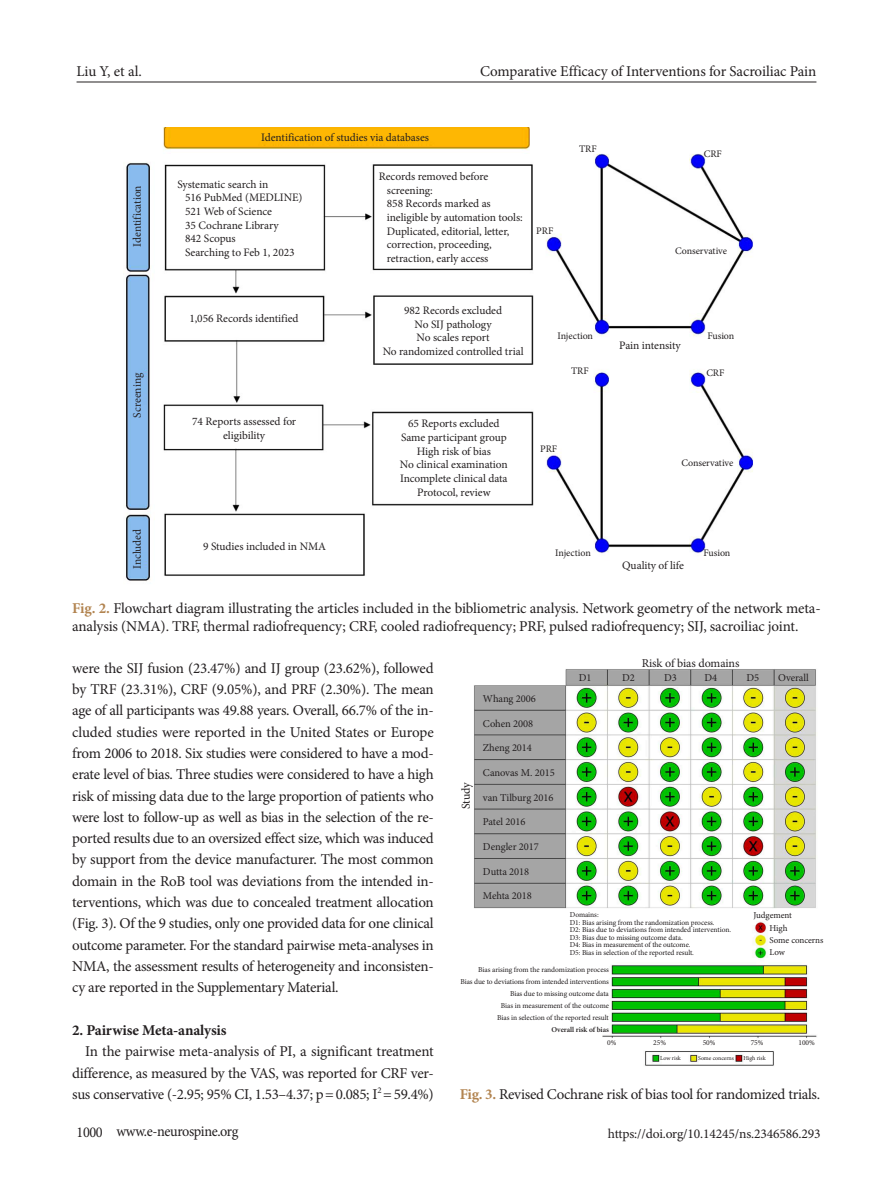
<style>
.page{position:relative;width:893px;height:1191px;background:#fff}
.page>*{position:absolute;margin:0;border:0;box-sizing:border-box;transform-origin:0 0}
.본문{font:15px/21.3px "Minion Pro";letter-spacing:-.02em;color:#231f20;text-align:justify}
.표그림캡션{font:15px/18px "Minion Pro";letter-spacing:-.01em;color:#231f20}
.본문-2{font:15px "Minion Pro";letter-spacing:-.02em;color:#231f20;scale:.95 1}
.중제목{font:700 15px "Minion Pro";letter-spacing:-.01em;color:#231f20}
.t1{font:13.5px "Minion Pro";letter-spacing:-.01em;color:#231f20}
.그림_지문_8pt{font:12px "Minion Pro";letter-spacing:-.01em;color:#231f20}
.그림_지문_8pt-2{font:11.4px/13.6px "Minion Pro";letter-spacing:-.005em;color:#231f20;text-align:center}
.그림_지문_8pt-3{font:10.5px "Minion Pro";letter-spacing:-.005em;color:#231f20}
.그림_지문_8pt-4{font:10.05px "Minion Pro";letter-spacing:-.005em;color:#231f20}
.그림_지문_8pt-5{font:9px "Minion Pro";letter-spacing:-.005em;color:#231f20}
.그림_지문_8pt-6{font:7.5px "Minion Pro";letter-spacing:-.01em;color:#231f20}
.그림_지문_8pt-7{font:600 7.5px "Minion Pro";letter-spacing:-.005em;color:#231f20}
.그림_지문_8pt-8{font:6px "Minion Pro";letter-spacing:-.01em;color:#231f20}
.s1{font-weight:700;color:#b28450}
</style>
<div class="page">
<hr style="left:77px;top:82px;width:739px;height:1px;background:#231f20">
<img style="left:126px;top:128px;width:627px;height:453px">
<img style="left:474px;top:669px;width:343px;height:397px">
<p class="본문" style="left:77px;top:61px;width:67px">Liu Y, et al.</p>
<p class="본문" style="left:480px;top:61px;width:338px">Comparative Efficacy of Interventions for Sacroiliac Pain</p>
<p class="그림_지문_8pt-2" style="left:130px;top:247px;width:63px;rotate:-90deg">Identification</p>
<p class="그림_지문_8pt-2" style="left:130px;top:418px;width:46px;rotate:-90deg">Screening</p>
<p class="그림_지문_8pt-2" style="left:130px;top:569px;width:42px;rotate:-90deg">Included</p>
<p class="그림_지문_8pt-2" style="left:261px;top:130px;width:169px">Identification of studies via databases</p>
<p class="그림_지문_8pt-2" style="left:177px;top:177px;width:92px">Systematic search in</p>
<p class="그림_지문_8pt-2" style="left:185px;top:191px;width:119px">516 PubMed (MEDLINE)</p>
<p class="그림_지문_8pt-2" style="left:185px;top:205px;width:89px">521 Web of Science</p>
<p class="그림_지문_8pt-2" style="left:185px;top:218px;width:95px">35 Cochrane Library</p>
<p class="그림_지문_8pt-2" style="left:185px;top:232px;width:52px">842 Scopus</p>
<p class="그림_지문_8pt-2" style="left:185px;top:246px;width:111px">Searching to Feb 1, 2023</p>
<p class="그림_지문_8pt-2" style="left:387px;top:169px;width:138px;text-align:left;text-indent:-8px">Records removed before screening:<br>858 Records marked as ineligible by automation tools:<br>Duplicated, editorial, letter, correction, proceeding, retraction, early access</p>
<p class="그림_지문_8pt-4" style="left:536px;top:224px;width:18px">PRF</p>
<p class="그림_지문_8pt-4" style="left:579px;top:142px;width:19px">TRF</p>
<p class="그림_지문_8pt-4" style="left:704px;top:147px;width:20px">CRF</p>
<p class="그림_지문_8pt-4" style="left:675px;top:244px;width:53px">Conservative</p>
<p class="그림_지문_8pt-2" style="left:189px;top:311px;width:111px">1,056 Records identified</p>
<p class="그림_지문_8pt-2" style="left:192px;top:415px;width:106px">74 Reports assessed for eligibility</p>
<p class="그림_지문_8pt-2" style="left:203px;top:540px;width:124px">9 Studies included in NMA</p>
<p class="그림_지문_8pt-2" style="left:404px;top:303px;width:100px">982 Records excluded</p>
<p class="그림_지문_8pt-2" style="left:415px;top:317px;width:79px">No SIJ pathology</p>
<p class="그림_지문_8pt-2" style="left:417px;top:331px;width:75px">No scales report</p>
<p class="그림_지문_8pt-2" style="left:383px;top:344px;width:142px">No randomized controlled trial</p>
<p class="그림_지문_8pt-2" style="left:619px;top:339px;width:63px">Pain intensity</p>
<p class="그림_지문_8pt-4" style="left:557px;top:329px;width:37px">Injection</p>
<p class="그림_지문_8pt-4" style="left:571px;top:364px;width:19px">TRF</p>
<p class="그림_지문_8pt-4" style="left:707px;top:329px;width:28px">Fusion</p>
<p class="그림_지문_8pt-4" style="left:706px;top:366px;width:20px">CRF</p>
<p class="그림_지문_8pt-2" style="left:408px;top:417px;width:93px">65 Reports excluded</p>
<p class="그림_지문_8pt-2" style="left:401px;top:430px;width:107px">Same participant group</p>
<p class="그림_지문_8pt-2" style="left:417px;top:444px;width:76px">High risk of bias</p>
<p class="그림_지문_8pt-2" style="left:400px;top:458px;width:109px">No clinical examination</p>
<p class="그림_지문_8pt-2" style="left:400px;top:472px;width:109px">Incomplete clinical data</p>
<p class="그림_지문_8pt-2" style="left:417px;top:485px;width:75px">Protocol, review</p>
<p class="그림_지문_8pt-4" style="left:540px;top:442px;width:18px">PRF</p>
<p class="그림_지문_8pt-4" style="left:681px;top:456px;width:53px">Conservative</p>
<p class="그림_지문_8pt-4" style="left:555px;top:546px;width:37px">Injection</p>
<p class="그림_지문_8pt-2" style="left:622px;top:558px;width:63px">Quality of life</p>
<p class="그림_지문_8pt-4" style="left:703px;top:546px;width:28px">Fusion</p>
<p class="표그림캡션" style="left:72px;top:600px;width:750px"><span class="s1">Fig. 2.</span> Flowchart diagram illustrating the articles included in the bibliometric analysis. Network geometry of the network meta&shy;analysis (NMA). TRF, thermal radiofrequency; CRF, cooled radiofrequency; PRF, pulsed radiofrequency; SIJ, sacroiliac joint.</p>
<p class="본문" style="left:72px;top:657px;width:363px">were the SIJ fusion (23.47%) and IJ group (23.62%), followed by TRF (23.31%), CRF (9.05%), and PRF (2.30%). The mean age of all participants was 49.88 years. Overall, 66.7% of the in&shy;cluded studies were reported in the United States or Europe from 2006 to 2018. Six studies were considered to have a mod&shy;erate level of bias. Three studies were considered to have a high risk of missing data due to the large proportion of patients who were lost to follow-up as well as bias in the selection of the re&shy;ported results due to an oversized effect size, which was induced by support from the device manufacturer. The most common domain in the RoB tool was deviations from the intended in&shy;terventions, which was due to concealed treatment allocation (Fig. 3). Of the 9 studies, only one provided data for one clinical outcome parameter. For the standard pairwise meta-analyses in NMA, the assessment results of heterogeneity and inconsisten&shy;cy are reported in the Supplementary Material.</p>
<p class="중제목" style="left:72px;top:1019px;width:156px">2. Pairwise Meta-analysis</p>
<p class="본문" style="left:72px;top:1040px;width:363px;text-indent:13px">In the pairwise meta-analysis of PI, a significant treatment difference, as measured by the VAS, was reported for CRF ver&shy;sus conservative (-2.95; 95% CI, 1.53–4.37; p= 0.085; I<sup>2</sup> = 59.4%)</p>
<p class="그림_지문_8pt" style="left:642px;top:654px;width:99px">Risk of bias domains</p>
<p class="그림_지문_8pt" style="left:458px;top:809px;width:29px;rotate:-90deg">Study</p>
<p class="그림_지문_8pt-3" style="left:483px;top:692px;width:54px">Whang 2006</p>
<p class="그림_지문_8pt-3" style="left:483px;top:716px;width:52px">Cohen 2008</p>
<p class="그림_지문_8pt-3" style="left:483px;top:741px;width:51px">Zheng 2014</p>
<p class="그림_지문_8pt-3" style="left:483px;top:765px;width:73px">Canovas M. 2015</p>
<p class="그림_지문_8pt-3" style="left:483px;top:790px;width:72px">van Tilburg 2016</p>
<p class="그림_지문_8pt-3" style="left:483px;top:815px;width:44px">Patel 2016</p>
<p class="그림_지문_8pt-3" style="left:483px;top:839px;width:57px">Dengler 2017</p>
<p class="그림_지문_8pt-3" style="left:483px;top:864px;width:48px">Dutta 2018</p>
<p class="그림_지문_8pt-3" style="left:483px;top:888px;width:50px">Mehta 2018</p>
<p class="그림_지문_8pt-3" style="left:579px;top:670px;width:14px">D1</p>
<p class="그림_지문_8pt-3" style="left:622px;top:670px;width:14px">D2</p>
<p class="그림_지문_8pt-3" style="left:664px;top:670px;width:14px">D3</p>
<p class="그림_지문_8pt-3" style="left:705px;top:670px;width:14px">D4</p>
<p class="그림_지문_8pt-3" style="left:747px;top:670px;width:14px">D5</p>
<p class="그림_지문_8pt-3" style="left:778px;top:670px;width:32px">Overall</p>
<p class="그림_지문_8pt-6" style="left:570px;top:909px;width:30px">Domains:</p>
<p class="그림_지문_8pt-6" style="left:570px;top:917px;width:146px">D1: Bias arising from the randomization process.</p>
<p class="그림_지문_8pt-6" style="left:570px;top:924px;width:163px">D2: Bias due to deviations from intended intervention.</p>
<p class="그림_지문_8pt-6" style="left:570px;top:932px;width:114px">D3: Bias due to missing outcome data.</p>
<p class="그림_지문_8pt-6" style="left:570px;top:939px;width:122px">D4: Bias in measurement of the outcome.</p>
<p class="그림_지문_8pt-6" style="left:570px;top:947px;width:126px">D5: Bias in selection of the reported result.</p>
<p class="그림_지문_8pt-5" style="left:753px;top:909px;width:40px">Judgement</p>
<p class="그림_지문_8pt-5" style="left:769px;top:922px;width:20px">High</p>
<p class="그림_지문_8pt-5" style="left:769px;top:934px;width:55px">Some concerns</p>
<p class="그림_지문_8pt-5" style="left:769px;top:946px;width:17px">Low</p>
<p class="그림_지문_8pt-6" style="left:478px;top:965px;width:132px">Bias arising from the randomization process</p>
<p class="그림_지문_8pt-6" style="left:460px;top:976px;width:150px">Bias due to deviations from intended interventions</p>
<p class="그림_지문_8pt-6" style="left:510px;top:988px;width:100px">Bias due to missing outcome data</p>
<p class="그림_지문_8pt-6" style="left:501px;top:1000px;width:110px">Bias in measurement of the outcome</p>
<p class="그림_지문_8pt-6" style="left:497px;top:1012px;width:113px">Bias in selection of the reported result</p>
<p class="그림_지문_8pt-7" style="left:551px;top:1024px;width:59px">Overall risk of bias</p>
<p class="그림_지문_8pt-6" style="left:607px;top:1037px;width:11px">0%</p>
<p class="그림_지문_8pt-6" style="left:653px;top:1037px;width:14px">25%</p>
<p class="그림_지문_8pt-6" style="left:703px;top:1037px;width:14px">50%</p>
<p class="그림_지문_8pt-6" style="left:751px;top:1037px;width:14px">75%</p>
<p class="그림_지문_8pt-6" style="left:798px;top:1037px;width:18px">100%</p>
<p class="그림_지문_8pt-8" style="left:660px;top:1053px;width:22px">Low risk</p>
<p class="그림_지문_8pt-8" style="left:698px;top:1053px;width:37px">Some concerns</p>
<p class="그림_지문_8pt-8" style="left:743px;top:1053px;width:24px">High risk</p>
<p class="표그림캡션" style="left:460px;top:1085px;width:362px"><span class="s1">Fig. 3.</span> Revised Cochrane risk of bias tool for randomized trials.</p>
<p class="본문-2" style="left:77px;top:1121px;width:172px">1000 www.e-neurospine.org</p>
<p class="t1" style="left:608px;top:1124px;width:214px">https://doi.org/10.14245/ns.2346586.293</p>
</div>
